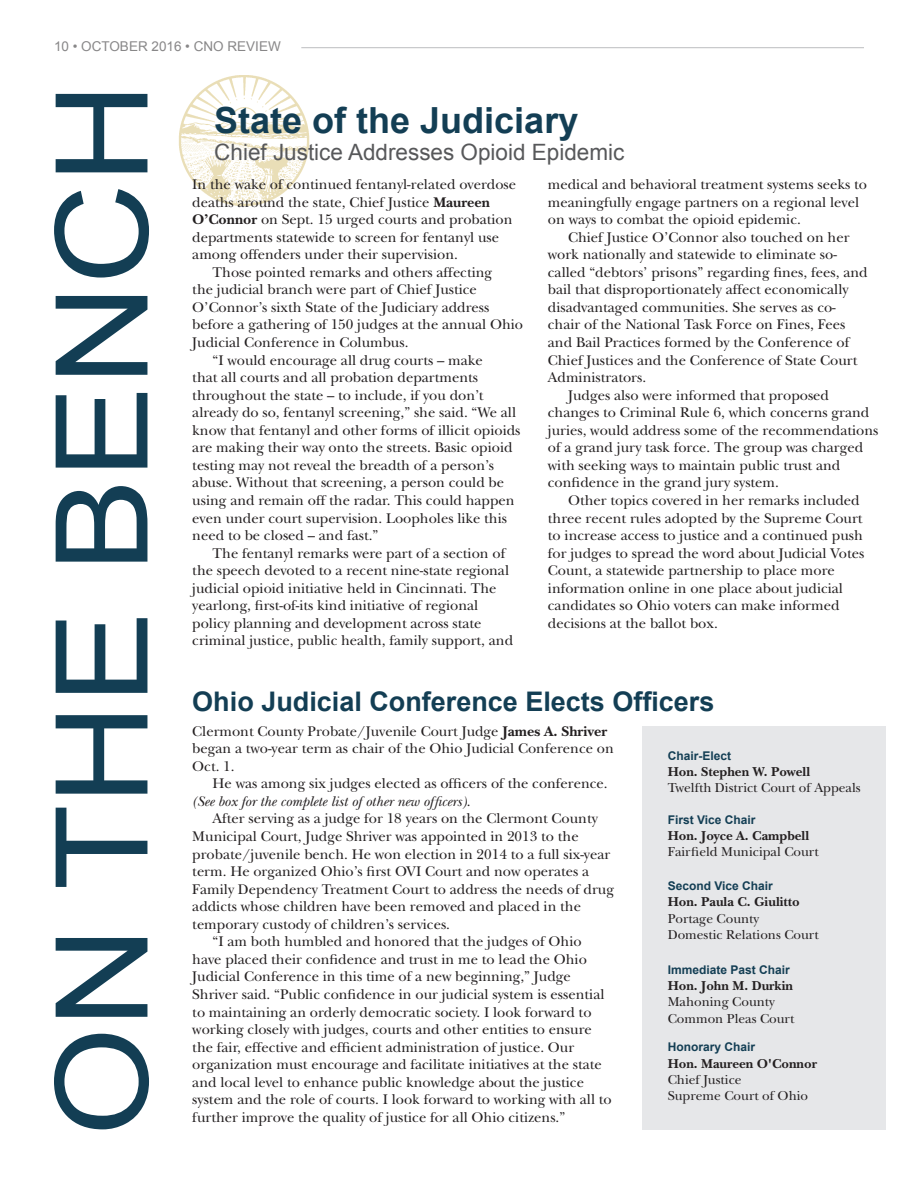
<style>
.page{position:relative;width:918px;height:1188px;background:#fff}
.page>*{position:absolute;margin:0;border:0;box-sizing:border-box;transform-origin:0 0}
.Body_Copy{font:700 36px "Arial";color:#133e54}
.Story_Header{font:700 27px "Arial";color:#133e54}
.Body_Copy-2{font:22.5px "Arial";color:#57585a}
.Body_Copy-3{font:14.7px/17.5px "New Baskerville Std";color:#231f20}
.Body_Copy-4{font:13.5px/16.2px "New Baskerville Std";color:#231f20}
.Body_Copy-5{font:700 13.5px "New Baskerville Std";color:#231f20}
.t1{font:13.5px "Arial";color:#888788}
.Body_Copy-6{font:700 12px "Arial";color:#133e54}
.s1{font-weight:700}
.s2{font-style:italic}
</style>
<div class="page">
<hr style="left:301px;top:47px;width:563px;height:1px;background:#bcbdc0">
<div style="left:642px;top:726px;width:244px;height:403px;background:#e6e7e9"></div>
<img style="left:178px;top:47px;width:161px;height:159px">
<svg style="left:54px;top:94px;width:95px;height:1035px"></svg>
<p class="t1" style="left:54px;top:38px;width:228px">10 • OCTOBER 2016 • CNO REVIEW</p>
<p class="Body_Copy" style="left:214px;top:96px;width:366px">State of the Judiciary</p>
<p class="Body_Copy-2" style="left:214px;top:137px;width:412px">Chief Justice Addresses Opioid Epidemic</p>
<p class="Body_Copy-3" style="left:192px;top:176px;width:325px">In the wake of continued fentanyl-related overdose deaths around the state, Chief Justice <span class="s1">Maureen O’Connor</span> on Sept. 15 urged courts and probation departments statewide to screen for fentanyl use among offenders under their supervision.</p>
<p class="Body_Copy-3" style="left:192px;top:263px;width:332px;text-indent:20px">Those pointed remarks and others affecting<br>the judicial branch were part of Chief Justice O’Connor’s sixth State of the Judiciary address before a gathering of 150 judges at the annual Ohio Judicial Conference in Columbus.</p>
<p class="Body_Copy-3" style="left:192px;top:351px;width:330px;text-indent:20px">“I would encourage all drug courts – make<br>that all courts and all probation departments throughout the state – to include, if you don’t already do so, fentanyl screening,” she said. “We all know that fentanyl and other forms of illicit opioids are making their way onto the streets. Basic opioid testing may not reveal the breadth of a person’s abuse. Without that screening, a person could be using and remain off the radar. This could happen even under court supervision. Loopholes like this need to be closed – and fast.”</p>
<p class="Body_Copy-3" style="left:192px;top:544px;width:322px;text-indent:20px">The fentanyl remarks were part of a section of the speech devoted to a recent nine-state regional judicial opioid initiative held in Cincinnati. The yearlong, first-of-its kind initiative of regional policy planning and development across state criminal justice, public health, family support, and</p>
<p class="Body_Copy-3" style="left:548px;top:176px;width:321px">medical and behavioral treatment systems seeks to meaningfully engage partners on a regional level on ways to combat the opioid epidemic.</p>
<p class="Body_Copy-3" style="left:548px;top:228px;width:321px;text-indent:20px">Chief Justice O’Connor also touched on her work nationally and statewide to eliminate so&shy;called “debtors’ prisons” regarding fines, fees, and bail that disproportionately affect economically disadvantaged communities. She serves as co&shy;chair of the National Task Force on Fines, Fees and Bail Practices formed by the Conference of Chief Justices and the Conference of State Court Administrators.</p>
<p class="Body_Copy-3" style="left:548px;top:386px;width:332px;text-indent:20px">Judges also were informed that proposed changes to Criminal Rule 6, which concerns grand juries, would address some of the recommendations of a grand jury task force. The group was charged with seeking ways to maintain public trust and confidence in the grand jury system.</p>
<p class="Body_Copy-3" style="left:548px;top:492px;width:318px;text-indent:20px">Other topics covered in her remarks included three recent rules adopted by the Supreme Court to increase access to justice and a continued push for judges to spread the word about Judicial Votes Count, a statewide partnership to place more information online in one place about judicial candidates so Ohio voters can make informed decisions at the ballot box.</p>
<p class="Story_Header" style="left:192px;top:683px;width:524px">Ohio Judicial Conference Elects Officers</p>
<p class="Body_Copy-6" style="left:668px;top:748px;width:65px">Chair-Elect</p>
<p class="Body_Copy-4" style="left:668px;top:764px;width:195px"><span class="s1">Hon. Stephen W. Powell<br></span>Twelfth District Court of Appeals</p>
<p class="Body_Copy-6" style="left:668px;top:812px;width:89px">First Vice Chair</p>
<p class="Body_Copy-4" style="left:668px;top:828px;width:153px"><span class="s1">Hon. Joyce A. Campbell<br></span>Fairfield Municipal Court</p>
<p class="Body_Copy-6" style="left:668px;top:878px;width:107px">Second Vice Chair</p>
<p class="Body_Copy-5" style="left:668px;top:894px;width:134px">Hon. Paula C. Giulitto</p>
<p class="Body_Copy-4" style="left:668px;top:910px;width:153px">Portage County<br>Domestic Relations Court</p>
<p class="Body_Copy-6" style="left:668px;top:962px;width:124px">Immediate Past Chair</p>
<p class="Body_Copy-5" style="left:668px;top:978px;width:127px">Hon. John M. Durkin</p>
<p class="Body_Copy-4" style="left:668px;top:994px;width:128px">Mahoning County<br>Common Pleas Court</p>
<p class="Body_Copy-6" style="left:668px;top:1039px;width:89px">Honorary Chair</p>
<p class="Body_Copy-5" style="left:668px;top:1055px;width:151px">Hon. Maureen O'Connor</p>
<p class="Body_Copy-4" style="left:668px;top:1071px;width:75px">Chief Justice</p>
<p class="Body_Copy-4" style="left:668px;top:1088px;width:142px">Supreme Court of Ohio</p>
<p class="Body_Copy-3" style="left:192px;top:722px;width:423px">Clermont County Probate/Juvenile Court Judge <span class="s1">James A. Shriver </span>began a two-year term as chair of the Ohio Judicial Conference on<br>Oct. 1.</p>
<p class="Body_Copy-3" style="left:192px;top:775px;width:417px;text-indent:20px">He was among six judges elected as officers of the conference. <span class="s2">(See box for the complete list of other new officers)</span>.</p>
<p class="Body_Copy-3" style="left:192px;top:810px;width:423px;text-indent:20px">After serving as a judge for 18 years on the Clermont County Municipal Court, Judge Shriver was appointed in 2013 to the probate/juvenile bench. He won election in 2014 to a full six-year term. He organized Ohio’s first OVI Court and now operates a Family Dependency Treatment Court to address the needs of drug addicts whose children have been removed and placed in the temporary custody of children’s services.</p>
<p class="Body_Copy-3" style="left:192px;top:933px;width:421px;text-indent:20px">“I am both humbled and honored that the judges of Ohio have placed their confidence and trust in me to lead the Ohio Judicial Conference in this time of a new beginning,” Judge Shriver said. “Public confidence in our judicial system is essential to maintaining an orderly democratic society. I look forward to working closely with judges, courts and other entities to ensure the fair, effective and efficient administration of justice. Our organization must encourage and facilitate initiatives at the state and local level to enhance public knowledge about the justice system and the role of courts. I look forward to working with all to further improve the quality of justice for all Ohio citizens.”</p>
</div>
